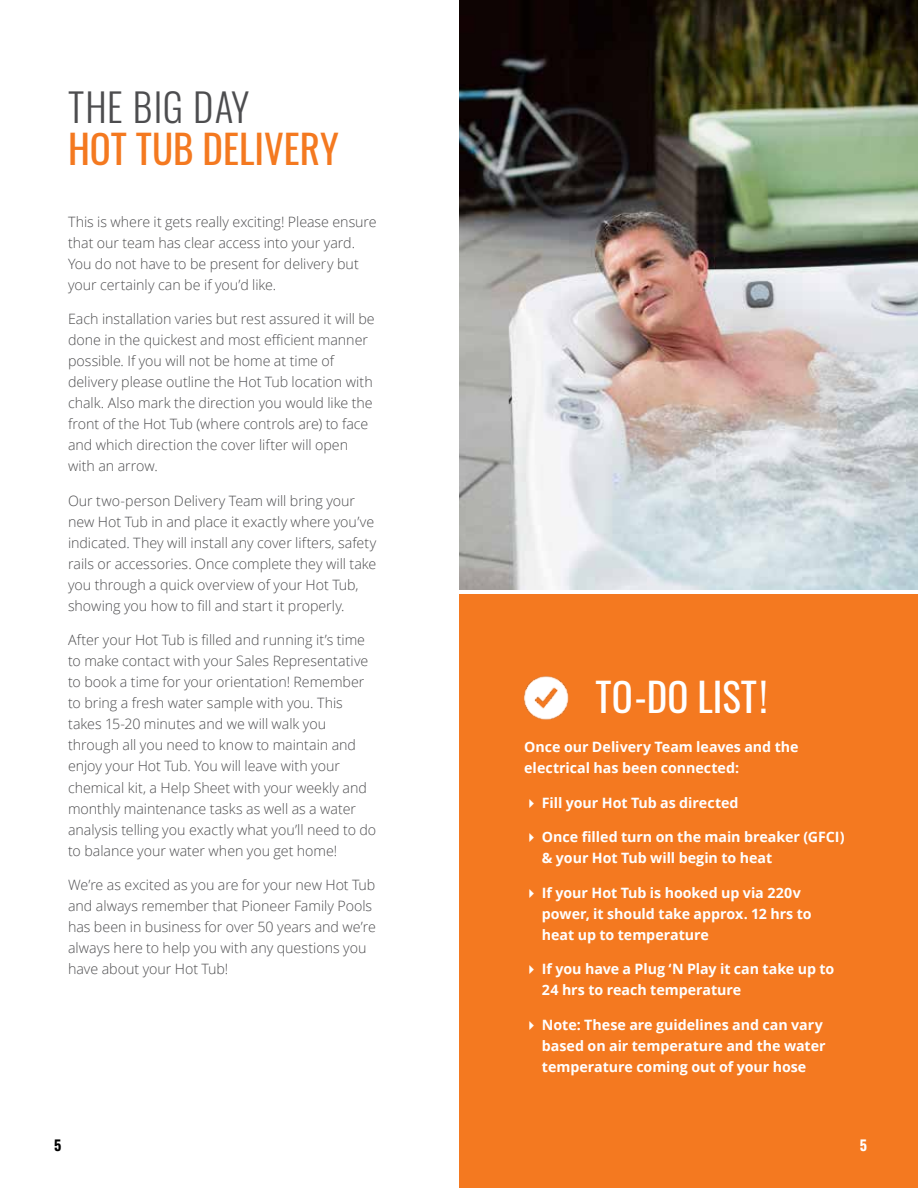
<style>
.page{position:relative;width:918px;height:1188px;background:#fff}
.page>*{position:absolute;margin:0;border:0;box-sizing:border-box;transform-origin:0 0}
.t1{font:39px "Oswald";color:#f47920}
.t2{font:39px "Oswald";color:#fff}
.t3{font:300 39px "Oswald";letter-spacing:.02em;color:#4d4d4f}
.t4{font:300 14.25px/21px "Open Sans";color:#4d4d4f}
.t5{font:700 14.25px/21px "Open Sans";letter-spacing:-.005em;color:#fff}
.t6{font:700 14.25px "Oswald";color:#000}
.t7{font:700 14.25px "Oswald";color:#fff}
</style>
<div class="page">
<div style="left:459px;top:594px;width:459px;height:594px;background:#f47920"></div>
<img style="left:459px;top:0;width:459px;height:590px">
<img style="left:524px;top:676px;width:45px;height:44px">
<h1 class="t3" style="left:68px;top:73px;width:183px">THE BIG DAY</h1>
<h1 class="t1" style="left:68px;top:114px;width:272px">HOT TUB DELIVERY</h1>
<p class="t4" style="left:68px;top:211px;width:310px">This is where it gets really exciting! Please ensure that our team has clear access into your yard.<br>You do not have to be present for delivery but your certainly can be if you’d like.</p>
<p class="t4" style="left:68px;top:308px;width:308px">Each installation varies but rest assured it will be done in the quickest and most efficient manner possible. If you will not be home at time of delivery please outline the Hot Tub location with chalk. Also mark the direction you would like the front of the Hot Tub (where controls are) to face and which direction the cover lifter will open with an arrow.</p>
<p class="t4" style="left:68px;top:490px;width:310px">Our two-person Delivery Team will bring your new Hot Tub in and place it exactly where you’ve indicated. They will install any cover lifters, safety rails or accessories. Once complete they will take you through a quick overview of your Hot Tub, showing you how to fill and start it properly.</p>
<p class="t4" style="left:68px;top:629px;width:310px">After your Hot Tub is filled and running it’s time to make contact with your Sales Representative to book a time for your orientation! Remember to bring a fresh water sample with you. This takes 15-20 minutes and we will walk you through all you need to know to maintain and enjoy your Hot Tub. You will leave with your chemical kit, a Help Sheet with your weekly and monthly maintenance tasks as well as a water analysis telling you exactly what you’ll need to do to balance your water when you get home!</p>
<p class="t4" style="left:68px;top:874px;width:309px">We’re as excited as you are for your new Hot Tub and always remember that Pioneer Family Pools has been in business for over 50 years and we’re always here to help you with any questions you have about your Hot Tub!</p>
<h1 class="t2" style="left:596px;top:663px;width:173px">TO-DO LIST!</h1>
<p class="t5" style="left:524px;top:736px;width:276px">Once our Delivery Team leaves and the electrical has been connected:</p>
<p class="t5" style="left:524px;top:792px;width:216px">✔ Fill your Hot Tub as directed</p>
<p class="t5" style="left:542px;top:826px;width:304px;text-indent:-18px">✔ Once filled turn on the main breaker (GFCI) &amp; your Hot Tub will begin to heat</p>
<p class="t5" style="left:542px;top:882px;width:271px;text-indent:-18px">✔ If your Hot Tub is hooked up via 220v power, it should take approx. 12 hrs to heat up to temperature</p>
<p class="t5" style="left:542px;top:958px;width:294px;text-indent:-18px">✔ If you have a Plug ‘N Play it can take up to<br>24 hrs to reach temperature</p>
<p class="t5" style="left:542px;top:1014px;width:285px;text-indent:-18px">✔ Note: These are guidelines and can vary based on air temperature and the water temperature coming out of your hose</p>
<p class="t6" style="left:54px;top:1138px;width:9px">5</p>
<p class="t7" style="left:860px;top:1138px;width:9px">5</p>
</div>
